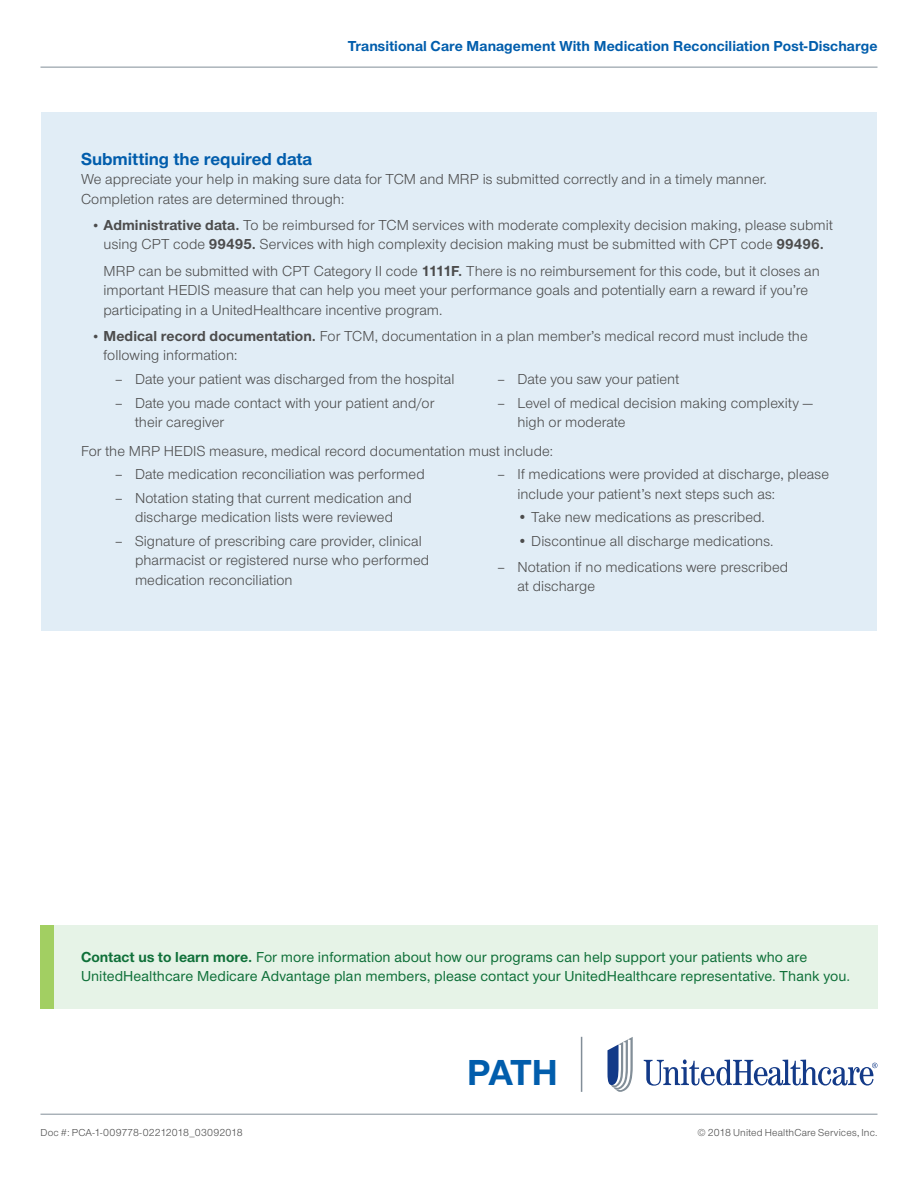
<style>
.page{position:relative;width:918px;height:1188px;background:#fff}
.page>*{position:absolute;margin:0;border:0;box-sizing:border-box;transform-origin:0 0}
.t1{font:700 37.5px "UHC Sans";color:#015dac}
.t2{font:700 18px "UHC Sans";color:#015dac}
.t3{font:15px/19.5px "UHC Sans";letter-spacing:.005em;color:#4c4c4c}
.t4{font:500 15px/19.5px "UHC Sans";letter-spacing:.005em;color:#0f7039}
.t5{font:700 15px "UHC Sans";letter-spacing:.01em;color:#015dac}
.t6{font:10.5px "UHC Sans";letter-spacing:.02em;color:#4c4c4c}
.s1{font-family:"UHC Serif Text"}
.s2{font-weight:700}
</style>
<div class="page">
<div style="left:41px;top:112px;width:836px;height:518px;background:#e1edf6"></div>
<div style="left:54px;top:925px;width:824px;height:83px;background:#e6f3e7"></div>
<div style="left:40px;top:925px;width:14px;height:83px;background:#a2cf62"></div>
<hr style="left:40px;top:67px;width:838px;height:1px;background:#828e98">
<hr style="left:581px;top:1037px;width:1px;height:55px;background:#828e98">
<svg style="left:644px;top:1059px;width:234px;height:27px"></svg>
<svg style="left:608px;top:1037px;width:25px;height:55px"></svg>
<hr style="left:40px;top:1114px;width:838px;height:1px;background:#828e98">
<p class="t5" style="left:348px;top:35px;width:531px">Transitional Care Management With Medication Reconciliation Post-Discharge</p>
<p class="t2" style="left:81px;top:147px;width:233px">Submitting the required data</p>
<p class="t3" style="left:81px;top:169px;width:687px">We appreciate your help in making sure data for TCM and MRP is submitted correctly and in a timely manner.<br>Completion rates are determined through:</p>
<p class="t3" style="left:93px;top:215px;width:741px;text-align:center"><span class="s1">•</span> <span class="s2">Administrative data.</span> To be reimbursed for TCM services with moderate complexity decision making, please submit using CPT code <span class="s2">99495.</span> Services with high complexity decision making must be submitted with CPT code <span class="s2">99496.</span></p>
<p class="t3" style="left:103px;top:261px;width:718px">MRP can be submitted with CPT Category II code <span class="s2">1111F.</span> There is no reimbursement for this code, but it closes an important HEDIS measure that can help you meet your performance goals and potentially earn a reward if you’re participating in a UnitedHealthcare incentive program.</p>
<p class="t3" style="left:104px;top:326px;width:706px;text-indent:-10px"><span class="s1">•</span> <span class="s2">Medical record documentation.</span> For TCM, documentation in a plan member’s medical record must include the following information:</p>
<p class="t3" style="left:115px;top:369px;width:341px">– Date your patient was discharged from the hospital</p>
<p class="t3" style="left:135px;top:392px;width:301px;text-indent:-20px">– Date you made contact with your patient and/or their caregiver</p>
<p class="t3" style="left:497px;top:369px;width:184px">– Date you saw your patient</p>
<p class="t3" style="left:518px;top:392px;width:297px;text-indent:-20px">– Level of medical decision making complexity — high or moderate</p>
<p class="t3" style="left:81px;top:440px;width:474px">For the MRP HEDIS measure, medical record documentation must include:</p>
<p class="t3" style="left:115px;top:464px;width:312px">– Date medication reconciliation was performed</p>
<p class="t3" style="left:115px;top:487px;width:299px;text-align:center">– Notation stating that current medication and discharge medication lists were reviewed</p>
<p class="t3" style="left:135px;top:531px;width:296px;text-indent:-20px">– Signature of prescribing care provider, clinical pharmacist or registered nurse who performed medication reconciliation</p>
<p class="t3" style="left:518px;top:464px;width:313px;text-indent:-20px">– If medications were provided at discharge, please include your patient’s next steps such as:</p>
<p class="t3" style="left:518px;top:507px;width:249px">• Take new medications as prescribed.</p>
<p class="t3" style="left:518px;top:531px;width:258px">• Discontinue all discharge medications.</p>
<p class="t3" style="left:518px;top:557px;width:272px;text-indent:-20px">– Notation if no medications were prescribed at discharge</p>
<p class="t4" style="left:81px;top:946px;width:771px"><span class="s2">Contact us to learn more.</span> For more information about how our programs can help support your patients who are<br>UnitedHealthcare Medicare Advantage plan members, please contact your UnitedHealthcare representative. Thank you.</p>
<h1 class="t1" style="left:467px;top:1047px;width:92px">PATH</h1>
<p class="t6" style="left:41px;top:1125px;width:204px">Doc #: PCA-1-009778-02212018_03092018</p>
<p class="t6" style="left:698px;top:1125px;width:181px">© 2018 United HealthCare Services, Inc.</p>
</div>
